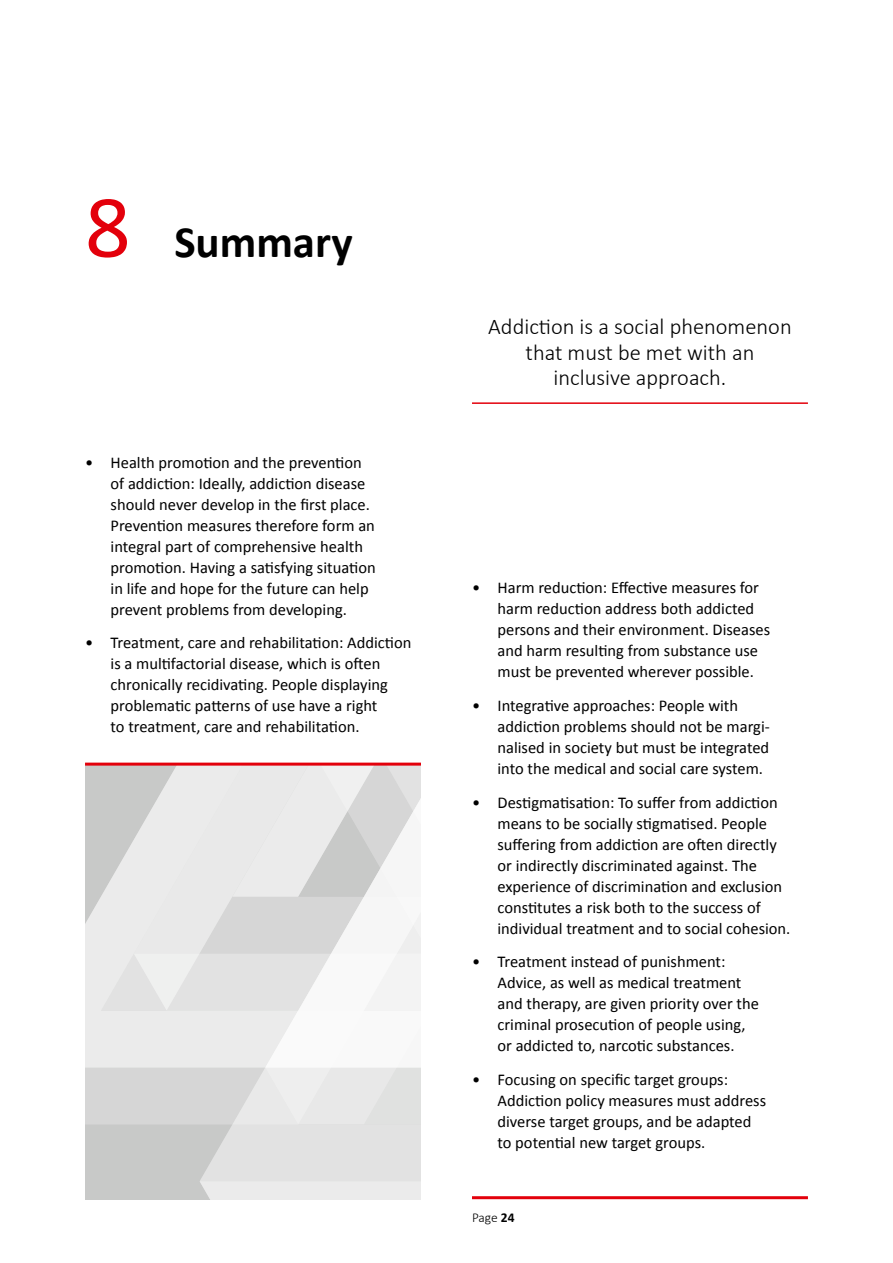
<style>
.page{position:relative;width:893px;height:1263px;background:#fff}
.page>*{position:absolute;margin:0;border:0;box-sizing:border-box;transform-origin:0 0}
.t1{font:700 45px "Calibri";color:#000}
.t2{font:300 22.5px/25.5px "Calibri";color:#000;text-align:center}
.t3{font:16.5px/21px "Calibri";color:#000}
.t4{font:300 13.5px "Calibri";color:#000}
.s1{font-weight:400;font-size:90px;color:#e3000b}
.s2{font-weight:700}
</style>
<div class="page">
<hr style="left:472px;top:1196px;width:336px;height:3px;background:#e3000b">
<hr style="left:472px;top:402px;width:336px;height:2px;background:#e3000b">
<div style="left:85px;top:1124px;width:115px;height:75px;background:#c8c9c8"></div>
<div style="left:200px;top:1181px;width:98px;height:18px;background:#ebebeb"></div>
<div style="left:298px;top:1181px;width:123px;height:18px;background:#ebebeb"></div>
<svg style="left:200px;top:1124px;width:221px;height:57px;background:#e0e0e0"></svg>
<svg style="left:101px;top:1067px;width:320px;height:57px;background:#dfdfdf"></svg>
<svg style="left:85px;top:766px;width:213px;height:301px;background:#e2e3e2"></svg>
<svg style="left:134px;top:954px;width:98px;height:57px;fill:#e2e2e2"></svg>
<svg style="left:232px;top:954px;width:189px;height:57px;fill:#f3f3f3"></svg>
<svg style="left:134px;top:766px;width:287px;height:188px;background:#e4e4e4"></svg>
<hr style="left:85px;top:763px;width:336px;height:3px;background:#e3000b">
<h1 class="t1" style="left:85px;top:213px;width:269px"><span class="s1">8</span> Summary</h1>
<p class="t3" style="left:111px;top:452px;width:267px;text-indent:-26px">• Health promotion and the prevention of addiction: Ideally, addiction disease should never develop in the first place.<br>Prevention measures therefore form an integral part of comprehensive health promotion. Having a satisfying situation in life and hope for the future can help prevent problems from developing.</p>
<p class="t3" style="left:111px;top:632px;width:302px;text-indent:-26px">• Treatment, care and rehabilitation: Addiction is a multifactorial disease, which is often chronically recidivating. People displaying problematic patterns of use have a right<br>to treatment, care and rehabilitation.</p>
<h2 class="t2" style="left:488px;top:313px;width:305px">Addiction is a social phenomenon that must be met with an inclusive approach.</h2>
<p class="t3" style="left:497px;top:577px;width:274px;text-indent:-26px">• Harm reduction: Effective measures for harm reduction address both addicted persons and their environment. Diseases and harm resulting from substance use must be prevented wherever possible.</p>
<p class="t3" style="left:497px;top:695px;width:274px;text-indent:-26px">• Integrative approaches: People with addiction problems should not be margi&shy;nalised in society but must be integrated into the medical and social care system.</p>
<p class="t3" style="left:497px;top:792px;width:294px;text-indent:-26px">• Destigmatisation: To suffer from addiction means to be socially stigmatised. People suffering from addiction are often directly or indirectly discriminated against. The experience of discrimination and exclusion constitutes a risk both to the success of individual treatment and to social cohesion.</p>
<p class="t3" style="left:497px;top:951px;width:263px;text-indent:-26px">• Treatment instead of punishment:<br>Advice, as well as medical treatment and therapy, are given priority over the criminal prosecution of people using, or addicted to, narcotic substances.</p>
<p class="t3" style="left:497px;top:1069px;width:270px;text-indent:-26px">• Focusing on specific target groups:<br>Addiction policy measures must address diverse target groups, and be adapted to potential new target groups.</p>
<p class="t4" style="left:472px;top:1209px;width:44px">Page <span class="s2">24</span></p>
</div>
